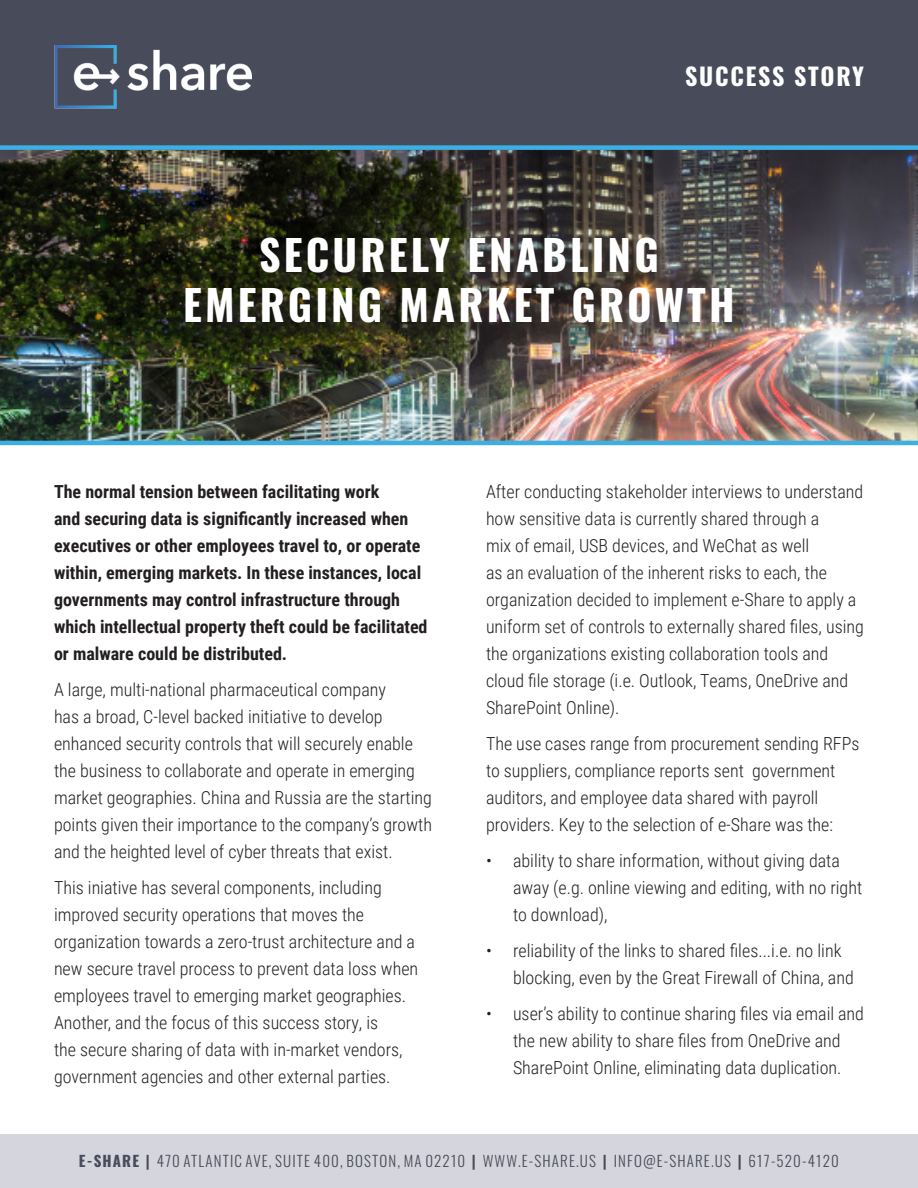
<style>
.page{position:relative;width:918px;height:1188px;background:#fff}
.page>*{position:absolute;margin:0;border:0;box-sizing:border-box;transform-origin:0 0}
.t1{font:700 42px "Oswald";letter-spacing:.075em;color:#fff}
.t2{font:700 24px "Oswald";letter-spacing:.075em;color:#fff}
.BODY_COPY{font:300 18px/27px "Roboto Condensed";color:#231f20}
.BODY_COPY-2{font:700 18px/27px "Roboto Condensed";color:#231f20}
.TITLES_WHITE{font:300 15px "Oswald";letter-spacing:.075em;color:#484b5a}
.s1{font-weight:700}
</style>
<div class="page">
<img style="left:0;top:150px;width:918px;height:291px">
<div style="left:0;top:0;width:918px;height:149px;background:#484b5a"></div>
<div style="left:0;top:145px;width:918px;height:5px;background:#3cb0e5"></div>
<hr style="left:0;top:441px;width:918px;height:4px;background:#3cb0e5">
<img style="left:54px;top:46px;width:198px;height:62px">
<div style="left:189px;top:240px;width:562px;height:101px;background:#231f20;opacity:.75"></div>
<div style="left:0;top:1134px;width:918px;height:54px;background:#d5d5dd"></div>
<p class="t2" style="left:685px;top:64px;width:180px">SUCCESS STORY</p>
<p class="t1" style="left:259px;top:233px;width:401px">SECURELY ENABLING</p>
<p class="t1" style="left:183px;top:283px;width:553px">EMERGING MARKET GROWTH</p>
<p class="BODY_COPY-2" style="left:54px;top:477px;width:375px">The normal tension between facilitating work<br>and securing data is significantly increased when executives or other employees travel to, or operate within, emerging markets. In these instances, local governments may control infrastructure through which intellectual property theft could be facilitated or malware could be distributed.</p>
<p class="BODY_COPY" style="left:54px;top:675px;width:380px">A large, multi-national pharmaceutical company<br>has a broad, C-level backed initiative to develop enhanced security controls that will securely enable the business to collaborate and operate in emerging market geographies. China and Russia are the starting points given their importance to the company’s growth and the heighted level of cyber threats that exist.</p>
<p class="BODY_COPY" style="left:54px;top:873px;width:366px">This iniative has several components, including improved security operations that moves the organization towards a zero-trust architecture and a new secure travel process to prevent data loss when employees travel to emerging market geographies.<br>Another, and the focus of this success story, is<br>the secure sharing of data with in-market vendors, government agencies and other external parties.</p>
<p class="BODY_COPY" style="left:486px;top:477px;width:379px">After conducting stakeholder interviews to understand how sensitive data is currently shared through a<br>mix of email, USB devices, and WeChat as well<br>as an evaluation of the inherent risks to each, the organization decided to implement e-Share to apply a uniform set of controls to externally shared files, using the organizations existing collaboration tools and cloud file storage (i.e. Outlook, Teams, OneDrive and SharePoint Online).</p>
<p class="BODY_COPY" style="left:486px;top:729px;width:375px">The use cases range from procurement sending RFPs to suppliers, compliance reports sent government auditors, and employee data shared with payroll providers. Key to the selection of e-Share was the:</p>
<p class="BODY_COPY" style="left:513px;top:846px;width:351px;text-indent:-27px">• ability to share information, without giving data away (e.g. online viewing and editing, with no right to download),</p>
<p class="BODY_COPY" style="left:513px;top:936px;width:342px;text-indent:-27px">• reliability of the links to shared files...i.e. no link blocking, even by the Great Firewall of China, and</p>
<p class="BODY_COPY" style="left:486px;top:999px;width:380px;text-align:center">• user’s ability to continue sharing files via email and the new ability to share files from OneDrive and<br>SharePoint Online, eliminating data duplication.</p>
<p class="TITLES_WHITE" style="left:79px;top:1147px;width:762px"><span class="s1">E-SHARE |</span> 470 ATLANTIC AVE, SUITE 400, BOSTON, MA 02210 <span class="s1">|</span> WWW.E-SHARE.US <span class="s1">|</span> INFO@E-SHARE.US <span class="s1">|</span> 617-520-4120</p>
</div>
